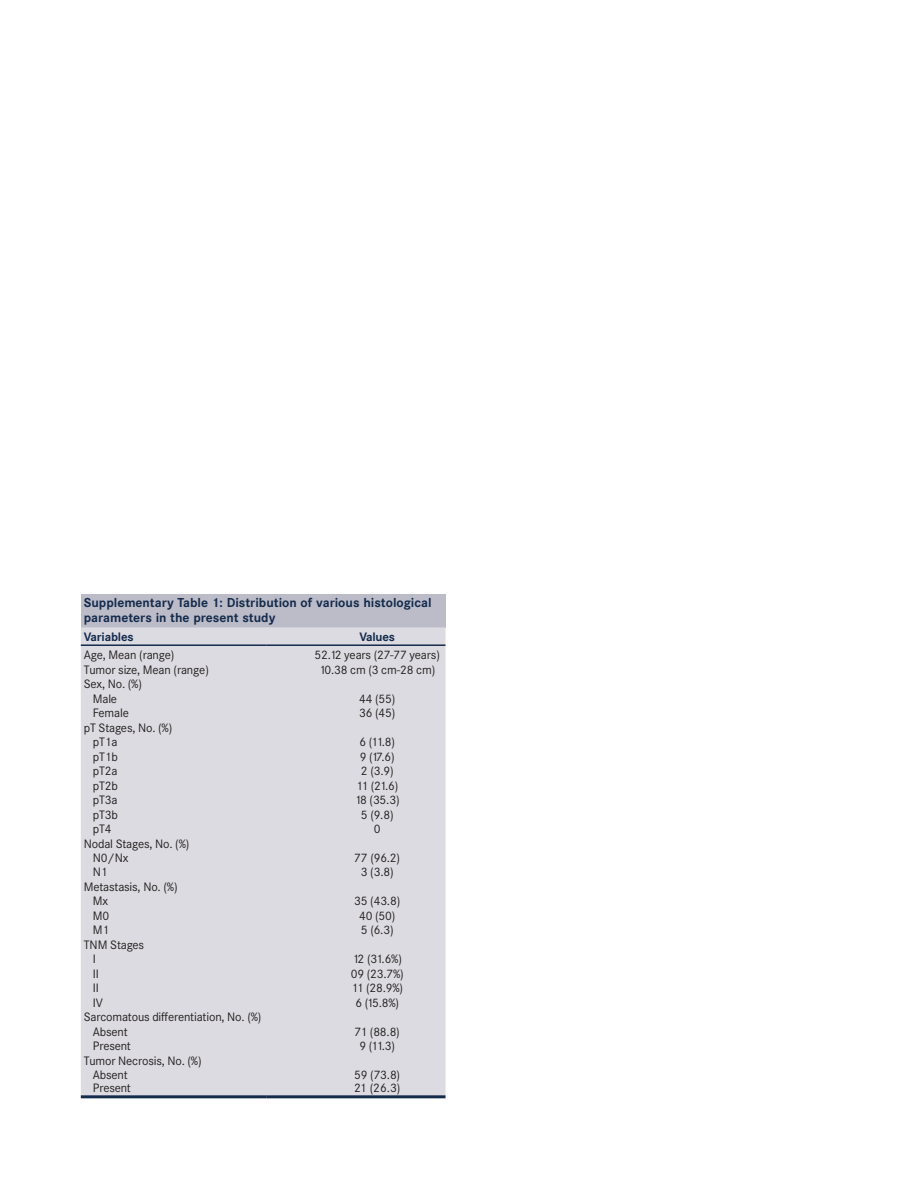
<style>
.page{position:relative;width:918px;height:1188px;background:#fff}
.page>*{position:absolute;margin:0;border:0;box-sizing:border-box;transform-origin:0 0}
.TT{font:700 12.75px/15.3px "Corporate SBQ";color:#142b4c}
.TB{font:12px "Corporate SBQ";letter-spacing:-.015em;color:#231f20}
.TCH{font:700 12px "Corporate SBQ";letter-spacing:-.015em;color:#142b4c}
.TBL{font:12px "Corporate SBQ";color:#231f20}
</style>
<div class="page">
<div style="left:81px;top:594px;width:365px;height:33px;background:#bcbcc8"></div>
<div style="left:81px;top:627px;width:365px;height:468px;background:#dcdbe1"></div>
<hr style="left:81px;top:1095px;width:186px;height:3px;background:#142b4c">
<hr style="left:267px;top:1095px;width:42px;height:3px;background:#142b4c">
<hr style="left:309px;top:1095px;width:137px;height:3px;background:#142b4c">
<hr style="left:81px;top:644px;width:186px;height:2px;background:#142b4c">
<hr style="left:267px;top:644px;width:42px;height:2px;background:#142b4c">
<hr style="left:309px;top:644px;width:137px;height:2px;background:#142b4c">
<p class="TT" style="left:84px;top:595px;width:349px">Supplementary Table 1: Distribution of various histological parameters in the present study</p>
<p class="TCH" style="left:84px;top:629px;width:51px">Variables</p>
<p class="TCH" style="left:359px;top:629px;width:37px">Values</p>
<p class="TB" style="left:84px;top:648px;width:92px">Age, Mean (range)</p>
<p class="TB" style="left:315px;top:648px;width:127px">52.12 years (27‑77 years)</p>
<p class="TB" style="left:84px;top:663px;width:127px">Tumor size, Mean (range)</p>
<p class="TB" style="left:319px;top:663px;width:118px">10.38 cm (3 cm‑28 cm)</p>
<p class="TB" style="left:84px;top:677px;width:60px">Sex, No. (%)</p>
<p class="TB" style="left:93px;top:692px;width:26px">Male</p>
<p class="TB" style="left:359px;top:692px;width:38px">44 (55)</p>
<p class="TB" style="left:93px;top:706px;width:38px">Female</p>
<p class="TB" style="left:359px;top:706px;width:38px">36 (45)</p>
<p class="TB" style="left:84px;top:721px;width:90px">pT Stages, No. (%)</p>
<p class="TB" style="left:93px;top:735px;width:26px">pT1a</p>
<p class="TB" style="left:359px;top:735px;width:37px">6 (11.8)</p>
<p class="TB" style="left:93px;top:749px;width:26px">pT1b</p>
<p class="TB" style="left:360px;top:749px;width:36px">9 (17.6)</p>
<p class="TB" style="left:93px;top:764px;width:26px">pT2a</p>
<p class="TB" style="left:361px;top:764px;width:34px">2 (3.9)</p>
<p class="TB" style="left:93px;top:778px;width:27px">pT2b</p>
<p class="TB" style="left:356px;top:778px;width:44px">11 (21.6)</p>
<p class="TB" style="left:93px;top:793px;width:26px">pT3a</p>
<p class="TB" style="left:355px;top:793px;width:46px">18 (35.3)</p>
<p class="TB" style="left:93px;top:807px;width:27px">pT3b</p>
<p class="TB" style="left:361px;top:807px;width:34px">5 (9.8)</p>
<p class="TB" style="left:93px;top:822px;width:20px">pT4</p>
<p class="TB" style="left:374px;top:822px;width:8px">0</p>
<p class="TB" style="left:84px;top:836px;width:107px">Nodal Stages, No. (%)</p>
<p class="TB" style="left:93px;top:851px;width:37px">N0/Nx</p>
<p class="TB" style="left:354px;top:851px;width:47px">77 (96.2)</p>
<p class="TB" style="left:93px;top:865px;width:16px">N1</p>
<p class="TB" style="left:361px;top:865px;width:34px">3 (3.8)</p>
<p class="TB" style="left:84px;top:880px;width:95px">Metastasis, No. (%)</p>
<p class="TB" style="left:93px;top:894px;width:17px">Mx</p>
<p class="TB" style="left:354px;top:894px;width:48px">35 (43.8)</p>
<p class="TB" style="left:93px;top:909px;width:18px">M0</p>
<p class="TB" style="left:359px;top:909px;width:38px">40 (50)</p>
<p class="TB" style="left:93px;top:923px;width:18px">M1</p>
<p class="TB" style="left:361px;top:923px;width:34px">5 (6.3)</p>
<p class="TB" style="left:84px;top:938px;width:62px">TNM Stages</p>
<p class="TB" style="left:93px;top:952px;width:5px">I</p>
<p class="TB" style="left:353px;top:952px;width:51px">12 (31.6%)</p>
<p class="TB" style="left:93px;top:966px;width:8px">II</p>
<p class="TB" style="left:351px;top:966px;width:55px">09 (23.7%)</p>
<p class="TB" style="left:93px;top:981px;width:8px">II</p>
<p class="TB" style="left:351px;top:981px;width:53px">11 (28.9%)</p>
<p class="TB" style="left:93px;top:995px;width:12px">IV</p>
<p class="TB" style="left:355px;top:995px;width:45px">6 (15.8%)</p>
<p class="TB" style="left:84px;top:1010px;width:179px">Sarcomatous differentiation, No. (%)</p>
<p class="TB" style="left:93px;top:1024px;width:36px">Absent</p>
<p class="TB" style="left:355px;top:1024px;width:47px">71 (88.8)</p>
<p class="TB" style="left:93px;top:1039px;width:40px">Present</p>
<p class="TB" style="left:359px;top:1039px;width:37px">9 (11.3)</p>
<p class="TB" style="left:84px;top:1053px;width:119px">Tumor Necrosis, No. (%)</p>
<p class="TB" style="left:93px;top:1068px;width:36px">Absent</p>
<p class="TB" style="left:354px;top:1068px;width:47px">59 (73.8)</p>
<p class="TB" style="left:93px;top:1081px;width:40px">Present</p>
<p class="TBL" style="left:354px;top:1081px;width:48px">21 (26.3)</p>
</div>
